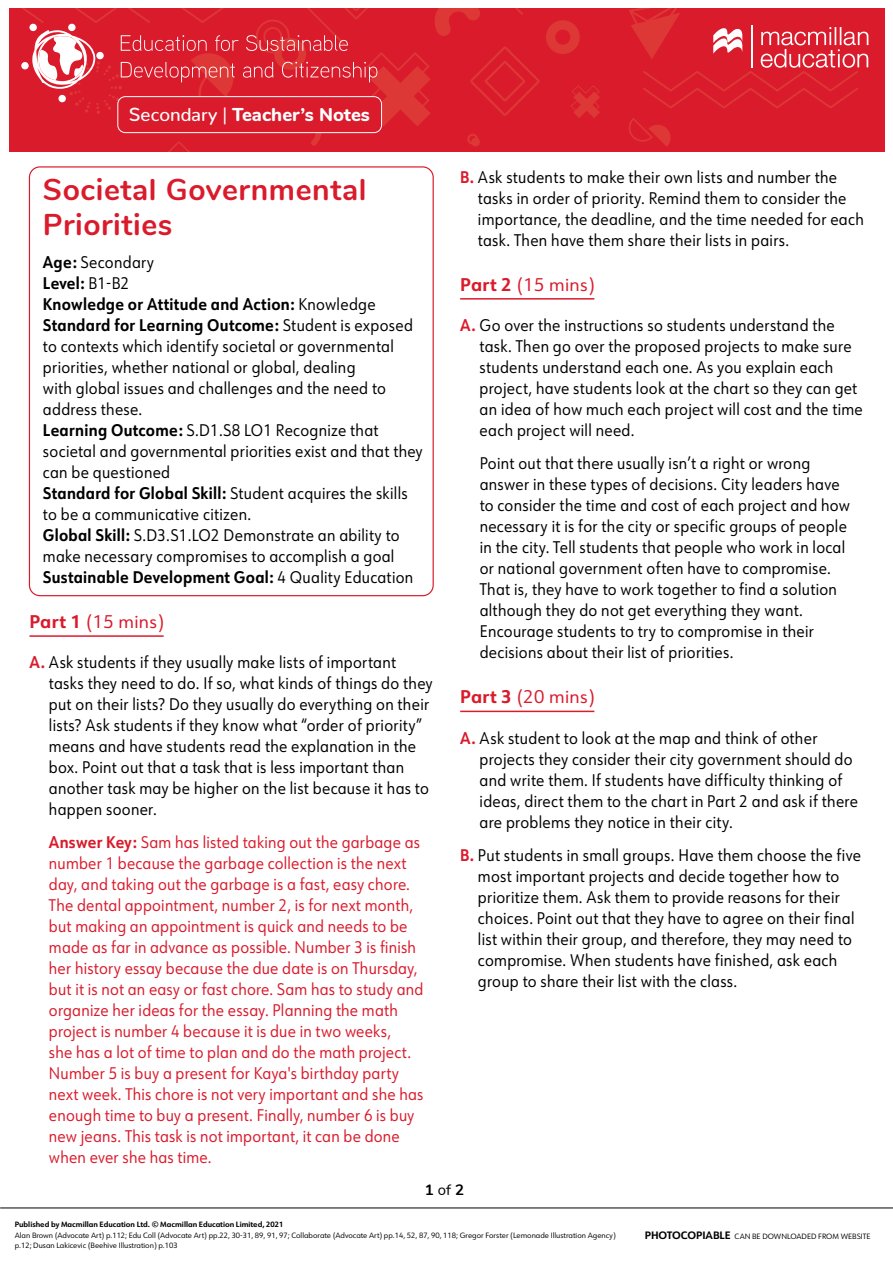
<style>
.page{position:relative;width:893px;height:1263px;background:#fff}
.page>*{position:absolute;margin:0;border:0;box-sizing:border-box;transform-origin:0 0}
.TN__Info_box_head{font:700 30px/34.5px "Nunito";letter-spacing:.02em;color:#da1b2c}
.t1{font:800 18.6px "Nunito";color:#fff}
.TN__Title{font:18px "URW Form";letter-spacing:.02em;color:#da1b2c}
.TN__Title_first{font:18px "URW Form";letter-spacing:.02em;color:#da1b2c}
.TN__Body_text_number{font:16.5px/21px "URW Form";letter-spacing:.02em;color:#000;scale:.9 1}
.TN__Answer_key_head{font:16.5px/21px "URW Form";letter-spacing:.015em;color:#da1b2c;scale:.9 1}
.TN__Info_box_text{font:16.5px/21px "URW Form";letter-spacing:.02em;color:#000;scale:.9 1}
.TN__Body_text_indent{font:16.5px/21px "URW Form";letter-spacing:.02em;color:#000;scale:.9 1}
.TN__Info_box_text-2{font:700 16.5px "URW Form";letter-spacing:.02em;color:#000;scale:.9 1}
.TN__Info_box_text_la{font:700 16.5px "URW Form";letter-spacing:.02em;color:#000;scale:.9 1}
.t2{font:700 15px "Nunito";color:#000}
.t3{font:7.5px/10.5px "URW Form";color:#000}
.t4{font:700 7.5px "URW Form";color:#000}
.s1{font-weight:500}
.s2{font-weight:700}
.s3{font-weight:400}
.s4{font-weight:700;color:#da1b2c}
.s5{font-weight:700;font-size:10.5px}
</style>
<div class="page">
<div style="left:9px;top:9px;width:876px;height:143px;background:#da1b2c"></div>
<svg style="left:546px;top:9px;width:322px;height:138px"></svg>
<svg style="left:21px;top:9px;width:519px;height:143px"></svg>
<div style="left:118px;top:97px;width:264px;height:36px;background:#da1b2c;border-radius:8px"></div>
<div style="left:117px;top:96px;width:265px;height:37px;border:1px solid #fff;border-radius:8px"></div>
<hr style="left:0;top:1208px;width:893px;height:1px;background:#000">
<hr style="left:29px;top:635px;width:135px;height:2px;background:#da1b2c">
<hr style="left:460px;top:298px;width:134px;height:2px;background:#da1b2c">
<hr style="left:460px;top:711px;width:134px;height:1px;background:#da1b2c">
<p class="t1" style="left:129px;top:101px;width:243px"><span class="s1">Secondary |</span> Teacher’s Notes</p>
<p class="TN__Info_box_head" style="left:43px;top:171px;width:325px">Societal Governmental<br>Priorities</p>
<p class="TN__Info_box_text" style="left:43px;top:251px;width:125px"><span class="s2">Age:</span> Secondary</p>
<p class="TN__Info_box_text-2" style="left:43px;top:271px;width:97px">Level: <span class="s3">B1-B2</span></p>
<p class="TN__Info_box_text-2" style="left:43px;top:292px;width:371px">Knowledge or Attitude and Action: <span class="s3">Knowledge</span></p>
<p class="TN__Info_box_text" style="left:43px;top:314px;width:413px"><span class="s2">Standard for Learning Outcome:</span> Student is exposed to contexts which identify societal or governmental priorities, whether national or global, dealing<br>with global issues and challenges and the need to address these.</p>
<p class="TN__Info_box_text" style="left:43px;top:419px;width:424px"><span class="s2">Learning Outcome:</span> S.D1.S8 LO1 Recognize that societal and governmental priorities exist and that they can be questioned</p>
<p class="TN__Info_box_text" style="left:43px;top:482px;width:407px"><span class="s2">Standard for Global Skill:</span> Student acquires the skills to be a communicative citizen.</p>
<p class="TN__Info_box_text" style="left:43px;top:524px;width:398px"><span class="s2">Global Skill:</span> S.D3.S1.LO2 Demonstrate an ability to make necessary compromises to accomplish a goal</p>
<p class="TN__Info_box_text_la" style="left:43px;top:565px;width:413px">Sustainable Development Goal: <span class="s3">4 Quality Education</span></p>
<p class="TN__Title_first" style="left:29px;top:609px;width:136px"><span class="s2">Part 1</span> (15 mins)</p>
<p class="TN__Body_text_number" style="left:49px;top:651px;width:428px;text-indent:-19px"><span class="s4">A.</span> Ask students if they usually make lists of important tasks they need to do. If so, what kinds of things do they put on their lists? Do they usually do everything on their lists? Ask students if they know what “order of priority” means and have students read the explanation in the box. Point out that a task that is less important than another task may be higher on the list because it has to happen sooner.</p>
<p class="TN__Answer_key_head" style="left:49px;top:831px;width:418px"><span class="s2">Answer Key:</span> Sam has listed taking out the garbage as number 1 because the garbage collection is the next day, and taking out the garbage is a fast, easy chore.<br>The dental appointment, number 2, is for next month, but making an appointment is quick and needs to be made as far in advance as possible. Number 3 is finish her history essay because the due date is on Thursday, but it is not an easy or fast chore. Sam has to study and organize her ideas for the essay. Planning the math project is number 4 because it is due in two weeks,<br>she has a lot of time to plan and do the math project.<br>Number 5 is buy a present for Kaya's birthday party next week. This chore is not very important and she has enough time to buy a present. Finally, number 6 is buy new jeans. This task is not important, it can be done when ever she has time.</p>
<p class="TN__Body_text_number" style="left:478px;top:166px;width:430px;text-indent:-18px"><span class="s4">B.</span> Ask students to make their own lists and number the tasks in order of priority. Remind them to consider the importance, the deadline, and the time needed for each task. Then have them share their lists in pairs.</p>
<p class="TN__Title" style="left:460px;top:272px;width:136px"><span class="s2">Part 2</span> (15 mins)</p>
<p class="TN__Body_text_number" style="left:480px;top:314px;width:427px;text-indent:-19px"><span class="s4">A.</span> Go over the instructions so students understand the task. Then go over the proposed projects to make sure students understand each one. As you explain each project, have students look at the chart so they can get an idea of how much each project will cost and the time each project will need.</p>
<p class="TN__Body_text_indent" style="left:480px;top:452px;width:413px">Point out that there usually isn’t a right or wrong answer in these types of decisions. City leaders have to consider the time and cost of each project and how necessary it is for the city or specific groups of people in the city. Tell students that people who work in local or national government often have to compromise.<br>That is, they have to work together to find a solution although they do not get everything they want.<br>Encourage students to try to compromise in their decisions about their list of priorities.</p>
<p class="TN__Title" style="left:460px;top:684px;width:136px"><span class="s2">Part 3</span> (20 mins)</p>
<p class="TN__Body_text_number" style="left:480px;top:727px;width:422px;text-indent:-19px"><span class="s4">A.</span> Ask student to look at the map and think of other projects they consider their city government should do and write them. If students have difficulty thinking of ideas, direct them to the chart in Part 2 and ask if there are problems they notice in their city.</p>
<p class="TN__Body_text_number" style="left:478px;top:844px;width:427px;text-indent:-18px"><span class="s4">B.</span> Put students in small groups. Have them choose the five most important projects and decide together how to prioritize them. Ask them to provide reasons for their choices. Point out that they have to agree on their final list within their group, and therefore, they may need to compromise. When students have finished, ask each group to share their list with the class.</p>
<p class="t2" style="left:425px;top:1179px;width:41px">1 <span class="s3">of</span> 2</p>
<p class="t4" style="left:15px;top:1219px;width:270px">Published by Macmillan Education Ltd. © Macmillan Education Limited, 2021</p>
<p class="t3" style="left:15px;top:1230px;width:602px">Alan Brown (Advocate Art) p.112; Edu Coll (Advocate Art) pp.22, 30-31, 89, 91, 97; Collaborate (Advocate Art) pp.14, 52, 87, 90, 118; Gregor Forster (Lemonade Illustration Agency) p.12; Dusan Lakicevic (Beehive Illustration) p.103</p>
<p class="t3" style="left:645px;top:1231px;width:227px"><span class="s5">PHOTOCOPIABLE</span> CAN BE DOWNLOADED FROM WEBSITE</p>
</div>
